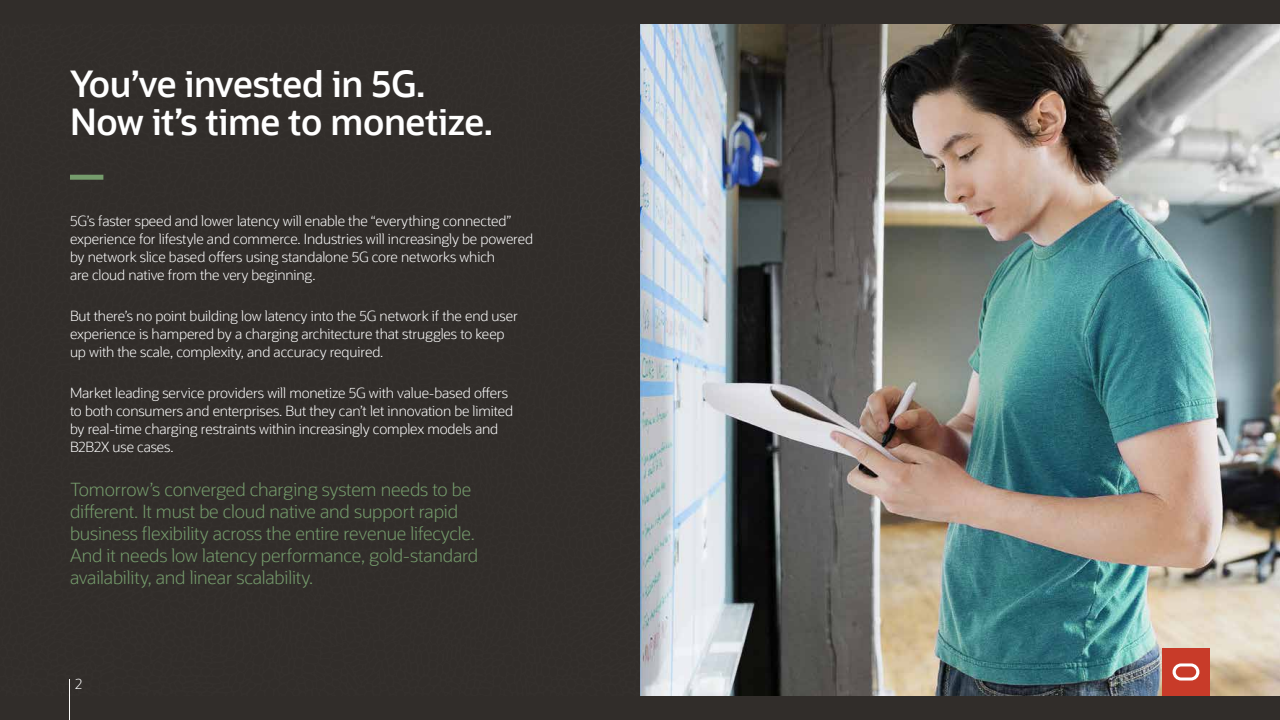
<style>
.page{position:relative;width:1280px;height:720px;background:#fff}
.page>*{position:absolute;margin:0;border:0;box-sizing:border-box;transform-origin:0 0}
.t1{font:600 36px/38px "Oracle Sans";letter-spacing:-.01em;color:#fff}
.t2{font:300 18px/22px "Oracle Sans";letter-spacing:-.01em;color:#759c6c}
.t3{font:300 14px/18px "Oracle Sans";letter-spacing:-.01em;color:#fff}
</style>
<div class="page">
<img style="left:0;top:24px;width:1280px;height:672px">
<div style="left:70px;top:175px;width:33px;height:5px;background:#759c6c"></div>
<div style="left:0;top:0;width:1280px;height:24px;background:#312d2a"></div>
<div style="left:0;top:696px;width:1280px;height:24px;background:#312d2a"></div>
<div style="left:1162px;top:648px;width:48px;height:48px;background:#c83b29"></div>
<svg style="left:1173px;top:663px;width:26px;height:18px"></svg>
<hr style="left:69px;top:679px;width:1px;height:41px;background:#fcfbfa">
<h1 class="t1" style="left:70px;top:65px;width:425px">You’ve invested in 5G.<br>Now it’s time to monetize.</h1>
<p class="t3" style="left:70px;top:212px;width:465px">5G’s faster speed and lower latency will enable the “everything connected” experience for lifestyle and commerce. Industries will increasingly be powered by network slice based offers using standalone 5G core networks which<br>are cloud native from the very beginning.</p>
<p class="t3" style="left:70px;top:307px;width:449px">But there’s no point building low latency into the 5G network if the end user experience is hampered by a charging architecture that struggles to keep up with the scale, complexity, and accuracy required.</p>
<p class="t3" style="left:70px;top:384px;width:445px">Market leading service providers will monetize 5G with value-based offers to both consumers and enterprises. But they can’t let innovation be limited by real-time charging restraints within increasingly complex models and B2B2X use cases.</p>
<p class="t2" style="left:70px;top:479px;width:410px">Tomorrow’s converged charging system needs to be different. It must be cloud native and support rapid business flexibility across the entire revenue lifecycle.<br>And it needs low latency performance, gold-standard availability, and linear scalability.</p>
<p class="t3" style="left:75px;top:675px;width:9px">2</p>
</div>
